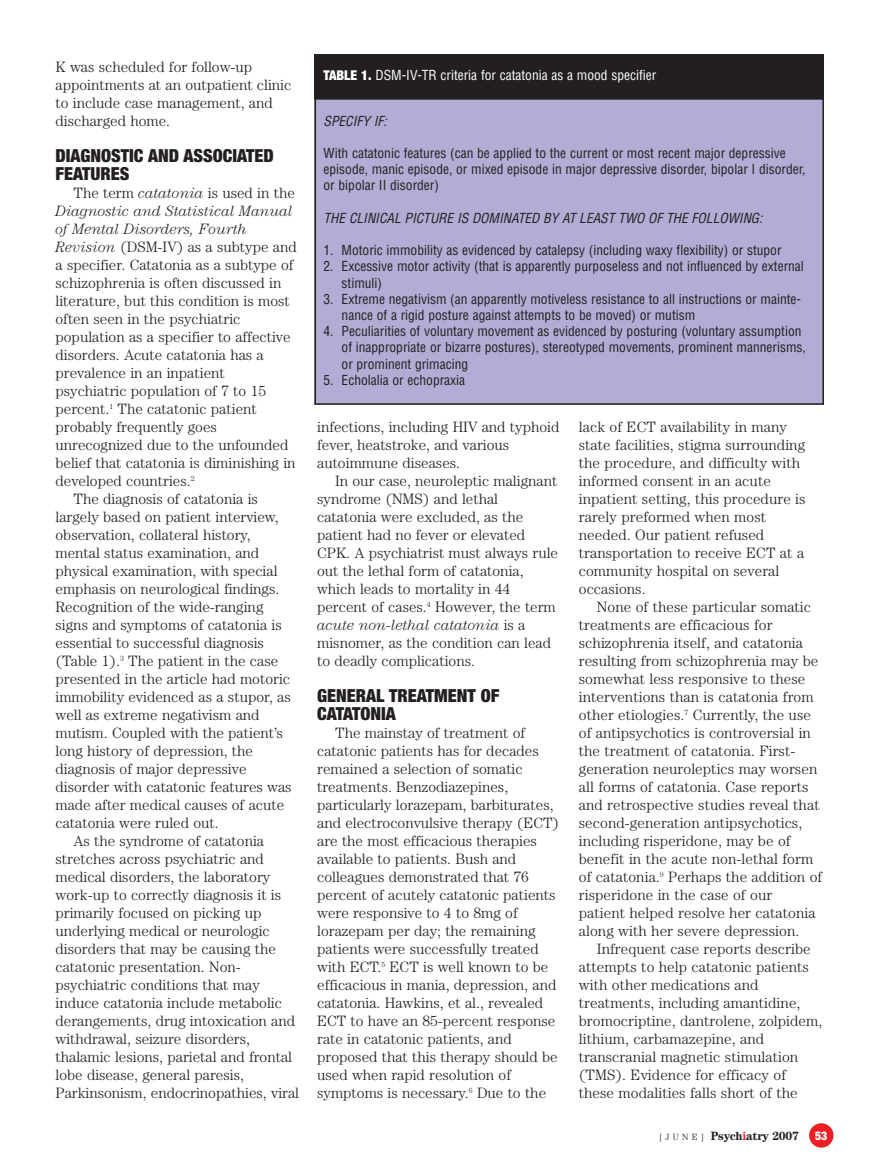
<style>
.page{position:relative;width:878px;height:1175px;background:#fff}
.page>*{position:absolute;margin:0;border:0;box-sizing:border-box;transform-origin:0 0}
.t1{font:900 condensed 18px/18px "Helvetica Neue LT Std";color:#231f20}
.t2{font:300 15px/18px "Century Std";color:#231f20}
.t3{font:italic 300 15px "Century Std";color:#231f20}
.t4{font:condensed 13.5px/16.2px "Helvetica";color:#231f20}
.t5{font:italic condensed 13.5px "Helvetica";color:#231f20}
.t6{font:condensed 13.5px "Helvetica";color:#fff}
.t7{font:700 12px "Century Std";letter-spacing:-.025em;color:#231f20}
.t8{font:900 condensed 12px "Helvetica Neue LT Std";color:#fff}
.s1{font-style:italic}
.s2{font-family:"Helvetica Neue LT Std";font-weight:900}
.s3{font-weight:300;font-size:9px}
.s4{color:#ee1e24}
</style>
<div class="page">
<div style="left:809px;top:1123px;width:24px;height:24px;background:#ee1e24;border-radius:50%"></div>
<div style="left:314px;top:54px;width:510px;height:45px;background:#231f20"></div>
<div style="left:314px;top:99px;width:510px;height:306px;background:#b3acd4"></div>
<hr style="left:314px;top:54px;width:2px;height:351px;background:#231f20">
<hr style="left:822px;top:54px;width:2px;height:351px;background:#231f20">
<hr style="left:314px;top:98px;width:509px;height:2px;background:#231f20">
<hr style="left:314px;top:403px;width:509px;height:2px;background:#231f20">
<p class="t2" style="left:56px;top:59px;width:237px">K was scheduled for follow-up appointments at an outpatient clinic to include case management, and discharged home.</p>
<p class="t1" style="left:56px;top:148px;width:220px">DIAGNOSTIC AND ASSOCIATED<br>FEATURES</p>
<p class="t2" style="left:74px;top:185px;width:223px">The term <span class="s1">catatonia</span> is used in the</p>
<p class="t3" style="left:56px;top:206px;width:238px">Diagnostic and Statistical Manual</p>
<p class="t3" style="left:56px;top:224px;width:193px">of Mental Disorders, Fourth</p>
<p class="t2" style="left:56px;top:239px;width:243px"><span class="s1">Revision</span> (DSM-IV) as a subtype and</p>
<p class="t2" style="left:56px;top:257px;width:239px">a specifier. Catatonia as a subtype of</p>
<p class="t2" style="left:55px;top:275px;width:227px">schizophrenia is often discussed in</p>
<p class="t2" style="left:55px;top:293px;width:236px">literature, but this condition is most</p>
<p class="t2" style="left:55px;top:311px;width:186px">often seen in the psychiatric</p>
<p class="t2" style="left:55px;top:329px;width:236px">population as a specifier to affective</p>
<p class="t2" style="left:55px;top:347px;width:210px">disorders. Acute catatonia has a</p>
<p class="t2" style="left:55px;top:365px;width:171px">prevalence in an inpatient</p>
<p class="t2" style="left:55px;top:383px;width:212px">psychiatric population of 7 to 15</p>
<p class="t2" style="left:55px;top:401px;width:203px">percent.<sup>1</sup> The catatonic patient</p>
<p class="t2" style="left:56px;top:419px;width:163px">probably frequently goes</p>
<p class="t2" style="left:56px;top:437px;width:234px">unrecognized due to the unfounded</p>
<p class="t2" style="left:56px;top:455px;width:241px">belief that catatonia is diminishing in</p>
<p class="t2" style="left:56px;top:473px;width:140px">developed countries.<sup>2</sup></p>
<p class="t2" style="left:74px;top:491px;width:186px">The diagnosis of catatonia is</p>
<p class="t2" style="left:56px;top:509px;width:224px">largely based on patient interview,</p>
<p class="t2" style="left:56px;top:527px;width:197px">observation, collateral history,</p>
<p class="t2" style="left:56px;top:545px;width:205px">mental status examination, and</p>
<p class="t2" style="left:56px;top:563px;width:223px">physical examination, with special</p>
<p class="t2" style="left:56px;top:581px;width:225px">emphasis on neurological findings.</p>
<p class="t2" style="left:56px;top:599px;width:209px">Recognition of the wide-ranging</p>
<p class="t2" style="left:56px;top:617px;width:228px">signs and symptoms of catatonia is</p>
<p class="t2" style="left:56px;top:635px;width:210px">essential to successful diagnosis</p>
<p class="t2" style="left:56px;top:653px;width:224px">(Table 1).<sup>3</sup> The patient in the case</p>
<p class="t2" style="left:56px;top:671px;width:236px">presented in the article had motoric</p>
<p class="t2" style="left:56px;top:689px;width:237px">immobility evidenced as a stupor, as</p>
<p class="t2" style="left:55px;top:707px;width:206px">well as extreme negativism and</p>
<p class="t2" style="left:55px;top:725px;width:229px">mutism. Coupled with the patient’s</p>
<p class="t2" style="left:55px;top:743px;width:199px">long history of depression, the</p>
<p class="t2" style="left:55px;top:761px;width:192px">diagnosis of major depressive</p>
<p class="t2" style="left:55px;top:779px;width:237px">disorder with catatonic features was</p>
<p class="t2" style="left:55px;top:797px;width:230px">made after medical causes of acute</p>
<p class="t2" style="left:55px;top:815px;width:165px">catatonia were ruled out.</p>
<p class="t2" style="left:74px;top:833px;width:192px">As the syndrome of catatonia</p>
<p class="t2" style="left:55px;top:851px;width:210px">stretches across psychiatric and</p>
<p class="t2" style="left:55px;top:869px;width:216px">medical disorders, the laboratory</p>
<p class="t2" style="left:55px;top:887px;width:227px">work-up to correctly diagnosis it is</p>
<p class="t2" style="left:55px;top:905px;width:207px">primarily focused on picking up</p>
<p class="t2" style="left:55px;top:923px;width:216px">underlying medical or neurologic</p>
<p class="t2" style="left:55px;top:941px;width:222px">disorders that may be causing the</p>
<p class="t2" style="left:55px;top:959px;width:187px">catatonic presentation. Non-</p>
<p class="t2" style="left:55px;top:977px;width:206px">psychiatric conditions that may</p>
<p class="t2" style="left:55px;top:995px;width:228px">induce catatonia include metabolic</p>
<p class="t2" style="left:55px;top:1013px;width:241px">derangements, drug intoxication and</p>
<p class="t2" style="left:55px;top:1031px;width:196px">withdrawal, seizure disorders,</p>
<p class="t2" style="left:55px;top:1049px;width:238px">thalamic lesions, parietal and frontal</p>
<p class="t2" style="left:55px;top:1067px;width:190px">lobe disease, general paresis,</p>
<p class="t2" style="left:55px;top:1085px;width:245px">Parkinsonism, endocrinopathies, viral</p>
<p class="t6" style="left:323px;top:67px;width:334px"><span class="s2">TABLE 1.</span> DSM-IV-TR criteria for catatonia as a mood specifier</p>
<p class="t5" style="left:323px;top:113px;width:65px">SPECIFY IF:</p>
<p class="t4" style="left:323px;top:145px;width:483px">With catatonic features (can be applied to the current or most recent major depressive episode, manic episode, or mixed episode in major depressive disorder, bipolar I disorder, or bipolar II disorder)</p>
<p class="t5" style="left:323px;top:210px;width:440px">THE CLINICAL PICTURE IS DOMINATED BY AT LEAST TWO OF THE FOLLOWING:</p>
<p class="t4" style="left:323px;top:242px;width:459px">1. Motoric immobility as evidenced by catalepsy (including waxy flexibility) or stupor</p>
<p class="t4" style="left:341px;top:259px;width:464px;text-indent:-18px">2. Excessive motor activity (that is apparently purposeless and not influenced by external stimuli)</p>
<p class="t4" style="left:341px;top:291px;width:461px;text-indent:-18px">3. Extreme negativism (an apparently motiveless resistance to all instructions or mainte&shy;nance of a rigid posture against attempts to be moved) or mutism</p>
<p class="t4" style="left:341px;top:323px;width:466px;text-indent:-18px">4. Peculiarities of voluntary movement as evidenced by posturing (voluntary assumption of inappropriate or bizarre postures), stereotyped movements, prominent mannerisms, or prominent grimacing</p>
<p class="t4" style="left:323px;top:372px;width:143px">5. Echolalia or echopraxia</p>
<p class="t2" style="left:317px;top:419px;width:244px">infections, including HIV and typhoid fever, heatstroke, and various autoimmune diseases.</p>
<p class="t2" style="left:317px;top:473px;width:242px;text-indent:18px">In our case, neuroleptic malignant syndrome (NMS) and lethal catatonia were excluded, as the patient had no fever or elevated<br>CPK. A psychiatrist must always rule out the lethal form of catatonia, which leads to mortality in 44 percent of cases.<sup>4</sup> However, the term <span class="s1">acute non-lethal catatonia</span> is a misnomer, as the condition can lead to deadly complications.</p>
<p class="t1" style="left:317px;top:688px;width:184px">GENERAL TREATMENT OF<br>CATATONIA</p>
<p class="t2" style="left:317px;top:725px;width:244px;text-indent:18px">The mainstay of treatment of catatonic patients has for decades remained a selection of somatic treatments. Benzodiazepines, particularly lorazepam, barbiturates, and electroconvulsive therapy (ECT) are the most efficacious therapies available to patients. Bush and colleagues demonstrated that 76 percent of acutely catatonic patients were responsive to 4 to 8mg of lorazepam per day; the remaining patients were successfully treated with ECT.<sup>5</sup> ECT is well known to be efficacious in mania, depression, and catatonia. Hawkins, et al., revealed ECT to have an 85-percent response rate in catatonic patients, and proposed that this therapy should be used when rapid resolution of symptoms is necessary.<sup>6</sup> Due to the</p>
<p class="t2" style="left:579px;top:419px;width:228px">lack of ECT availability in many state facilities, stigma surrounding the procedure, and difficulty with informed consent in an acute inpatient setting, this procedure is rarely preformed when most needed. Our patient refused transportation to receive ECT at a community hospital on several occasions.</p>
<p class="t2" style="left:579px;top:599px;width:245px;text-indent:18px">None of these particular somatic treatments are efficacious for schizophrenia itself, and catatonia resulting from schizophrenia may be somewhat less responsive to these interventions than is catatonia from other etiologies.<sup>7</sup> Currently, the use of antipsychotics is controversial in the treatment of catatonia. First&shy;generation neuroleptics may worsen all forms of catatonia. Case reports and retrospective studies reveal that second-generation antipsychotics, including risperidone, may be of benefit in the acute non-lethal form of catatonia.<sup>9</sup> Perhaps the addition of risperidone in the case of our patient helped resolve her catatonia along with her severe depression.</p>
<p class="t2" style="left:579px;top:941px;width:245px;text-indent:18px">Infrequent case reports describe attempts to help catatonic patients with other medications and treatments, including amantidine, bromocriptine, dantrolene, zolpidem, lithium, carbamazepine, and transcranial magnetic stimulation (TMS). Evidence for efficacy of these modalities falls short of the</p>
<p class="t7" style="left:659px;top:1131px;width:141px"><span class="s3">[ J U N E ]</span> Psych<span class="s4">i</span>atry 2007</p>
<p class="t8" style="left:815px;top:1131px;width:14px">53</p>
</div>
